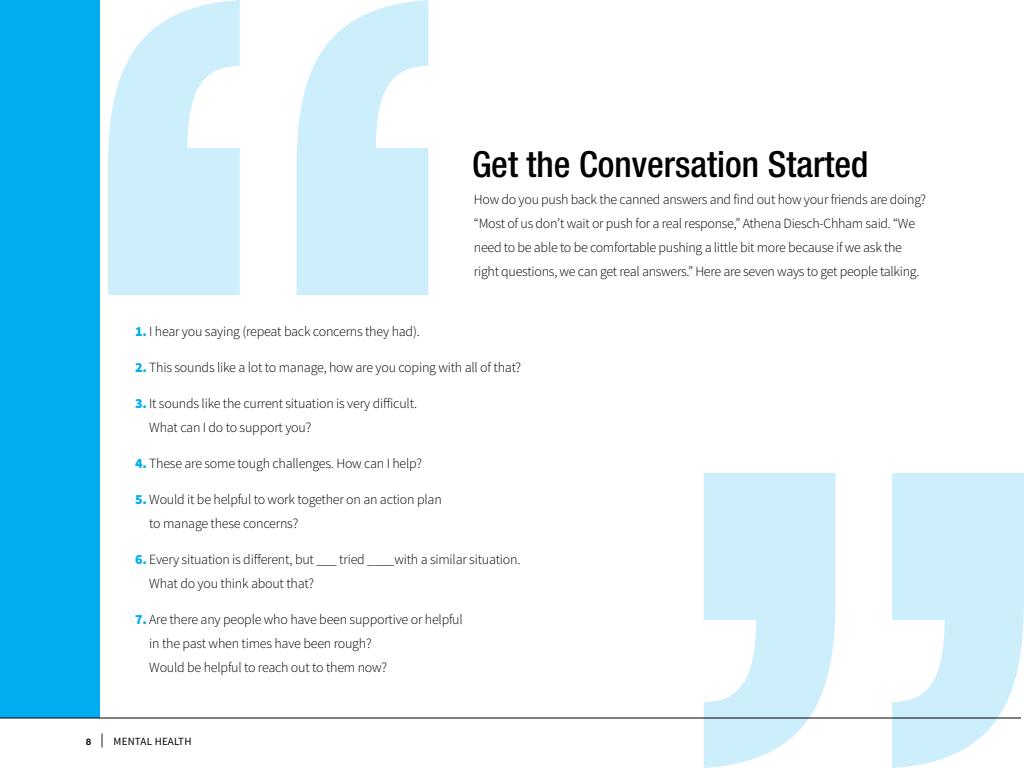
<style>
.page{position:relative;width:1024px;height:768px;background:#fff}
.page>*{position:absolute;margin:0;border:0;box-sizing:border-box;transform-origin:0 0}
.t1{font:500 condensed 36px "Helvetica Neue LT Std";color:#000}
.t2{font:300 14px/24px "Source Sans Pro";letter-spacing:-.015em;color:#000}
.t3{font:11px "Source Sans Pro";letter-spacing:.02em;color:#000}
.s1{font-weight:900;color:#00aeef}
.s2{font-family:"Helvetica Neue LT Std";font-weight:700;font-size:9px}
.s3{font-size:14px}
</style>
<div class="page">
<svg style="left:108px;top:0;width:320px;height:295px;fill:#cdeffb"></svg>
<svg style="left:704px;top:473px;width:320px;height:295px;fill:#cdeffb"></svg>
<div style="left:0;top:0;width:100px;height:718px;background:#00aeef"></div>
<hr style="left:0;top:718px;width:1021px;height:1px;background:#000">
<h1 class="t1" style="left:472px;top:142px;width:398px">Get the Conversation Started</h1>
<p class="t2" style="left:474px;top:187px;width:454px">How do you push back the canned answers and find out how your friends are doing? “Most of us don’t wait or push for a real response,” Athena Diesch-Chham said. “We need to be able to be comfortable pushing a little bit more because if we ask the right questions, we can get real answers.” Here are seven ways to get people talking.</p>
<p class="t2" style="left:135px;top:319px;width:286px"><span class="s1">1.</span> I hear you saying (repeat back concerns they had).</p>
<p class="t2" style="left:135px;top:355px;width:388px"><span class="s1">2.</span> This sounds like a lot to manage, how are you coping with all of that?</p>
<p class="t2" style="left:149px;top:391px;width:269px;text-indent:-14px"><span class="s1">3.</span> It sounds like the current situation is very difficult.<br>What can I do to support you?</p>
<p class="t2" style="left:135px;top:451px;width:289px"><span class="s1">4.</span> These are some tough challenges. How can I help?</p>
<p class="t2" style="left:149px;top:487px;width:294px;text-indent:-14px"><span class="s1">5.</span> Would it be helpful to work together on an action plan to manage these concerns?</p>
<p class="t2" style="left:149px;top:547px;width:373px;text-indent:-14px"><span class="s1">6.</span> Every situation is different, but ___ tried ____with a similar situation.<br>What do you think about that?</p>
<p class="t2" style="left:149px;top:607px;width:315px;text-indent:-14px"><span class="s1">7.</span> Are there any people who have been supportive or helpful in the past when times have been rough?<br>Would be helpful to reach out to them now?</p>
<p class="t3" style="left:86px;top:734px;width:107px"><span class="s2">8</span> <span class="s3">|</span> MENTAL HEALTH</p>
</div>
